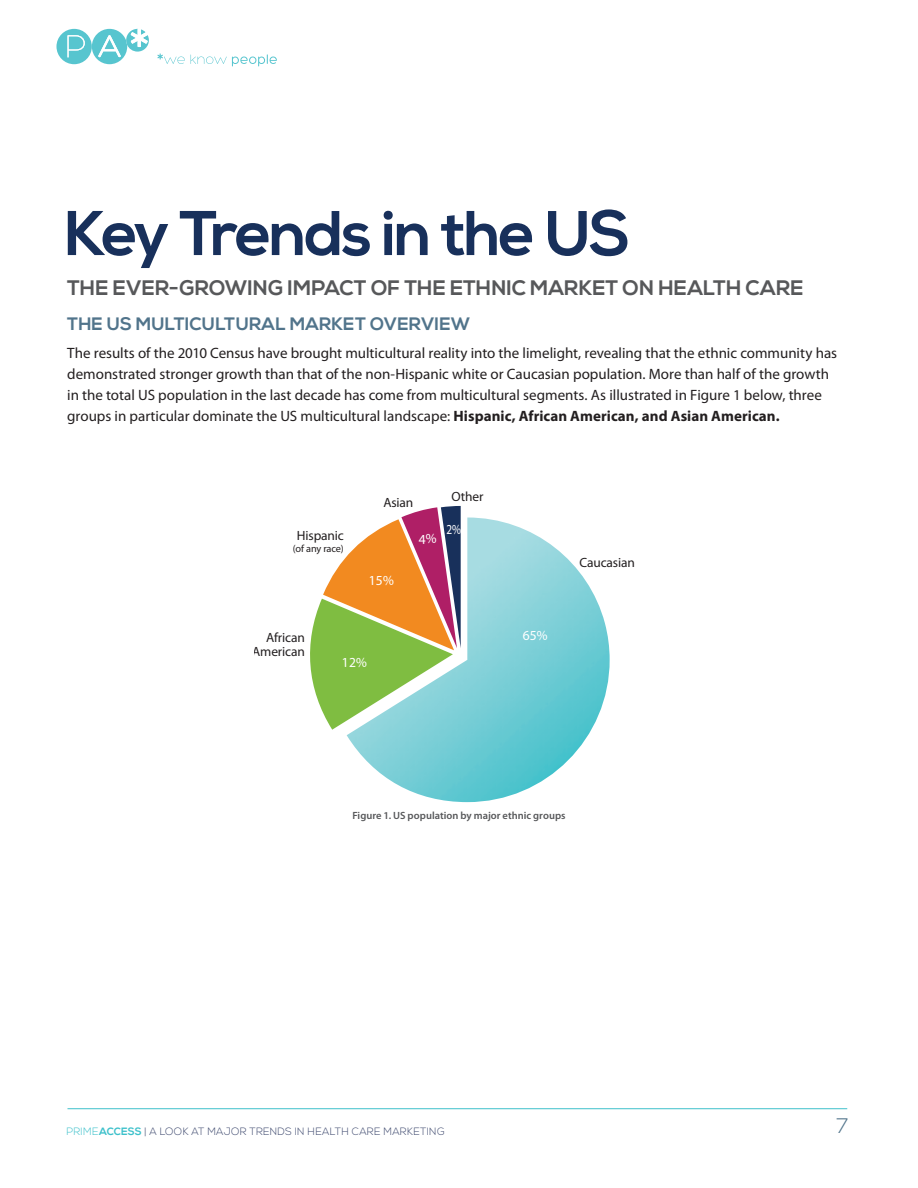
<style>
.page{position:relative;width:918px;height:1188px;background:#fff}
.page>*{position:absolute;margin:0;border:0;box-sizing:border-box;transform-origin:0 0}
.t1{font:700 63px "Nexa";letter-spacing:-.035em;color:#18305b}
.t2{font:700 21px "Nexa";letter-spacing:.005em;color:#57585a}
.t3{font:300 21px "Nexa";color:#51748b}
.t4{font:700 18px "Nexa";letter-spacing:.005em;color:#51748b}
.t5{font:15px/21px "Myriad Pro";color:#231f20}
.t6{font:13.35px/13.8px "Myriad Pro";letter-spacing:-.01em;color:#231f20;text-align:right}
.t7{font:300 10.65px "Nexa";letter-spacing:.03em;color:#404b70}
.t8{font:600 10.5px "Myriad Pro";letter-spacing:.005em;color:#57585a}
.t9{font:10.35px "Myriad Pro";letter-spacing:-.015em;color:#231f20}
.s1{font-weight:700}
.s2{color:#3ec1cb}
.s3{font-weight:700;color:#3ec1cb}
</style>
<div class="page">
<svg style="left:191px;top:54px;width:86px;height:12px"></svg>
<svg style="left:157px;top:54px;width:28px;height:10px"></svg>
<svg style="left:56px;top:29px;width:93px;height:35px"></svg>
<hr style="left:68px;top:1108px;width:779px;height:1px;background:#3ec1cb">
<img style="left:347px;top:518px;width:263px;height:284px">
<svg style="left:523px;top:630px;width:24px;height:10px"></svg>
<svg style="left:310px;top:506px;width:151px;height:224px"></svg>
<h1 class="t1" style="left:65px;top:197px;width:568px">Key Trends in the US</h1>
<h2 class="t2" style="left:67px;top:276px;width:738px">THE EVER-GROWING IMPACT OF THE ETHNIC MARKET ON HEALTH CARE</h2>
<p class="t4" style="left:67px;top:313px;width:405px">THE US MULTICULTURAL MARKET OVERVIEW</p>
<p class="t5" style="left:67px;top:342px;width:771px">The results of the 2010 Census have brought multicultural reality into the limelight, revealing that the ethnic community has demonstrated stronger growth than that of the non-Hispanic white or Caucasian population. More than half of the growth in the total US population in the last decade has come from multicultural segments. As illustrated in Figure 1 below, three groups in particular dominate the US multicultural landscape: <span class="s1">Hispanic, African American, and Asian American.</span></p>
<p class="t6" style="left:297px;top:529px;width:49px">Hispanic</p>
<p class="t9" style="left:293px;top:543px;width:53px">(of any race)</p>
<p class="t6" style="left:252px;top:631px;width:54px">African<br>American</p>
<p class="t6" style="left:383px;top:496px;width:31px">Asian</p>
<p class="t6" style="left:452px;top:489px;width:33px">Other</p>
<p class="t6" style="left:580px;top:556px;width:57px">Caucasian</p>
<p class="t8" style="left:352px;top:809px;width:215px">Figure 1. US population by major ethnic groups</p>
<p class="t7" style="left:66px;top:1125px;width:380px"><span class="s2">PRIME</span><span class="s3">ACCESS</span> | A LOOK AT MAJOR TRENDS IN HEALTH CARE MARKETING</p>
<h2 class="t3" style="left:836px;top:1114px;width:14px">7</h2>
</div>
